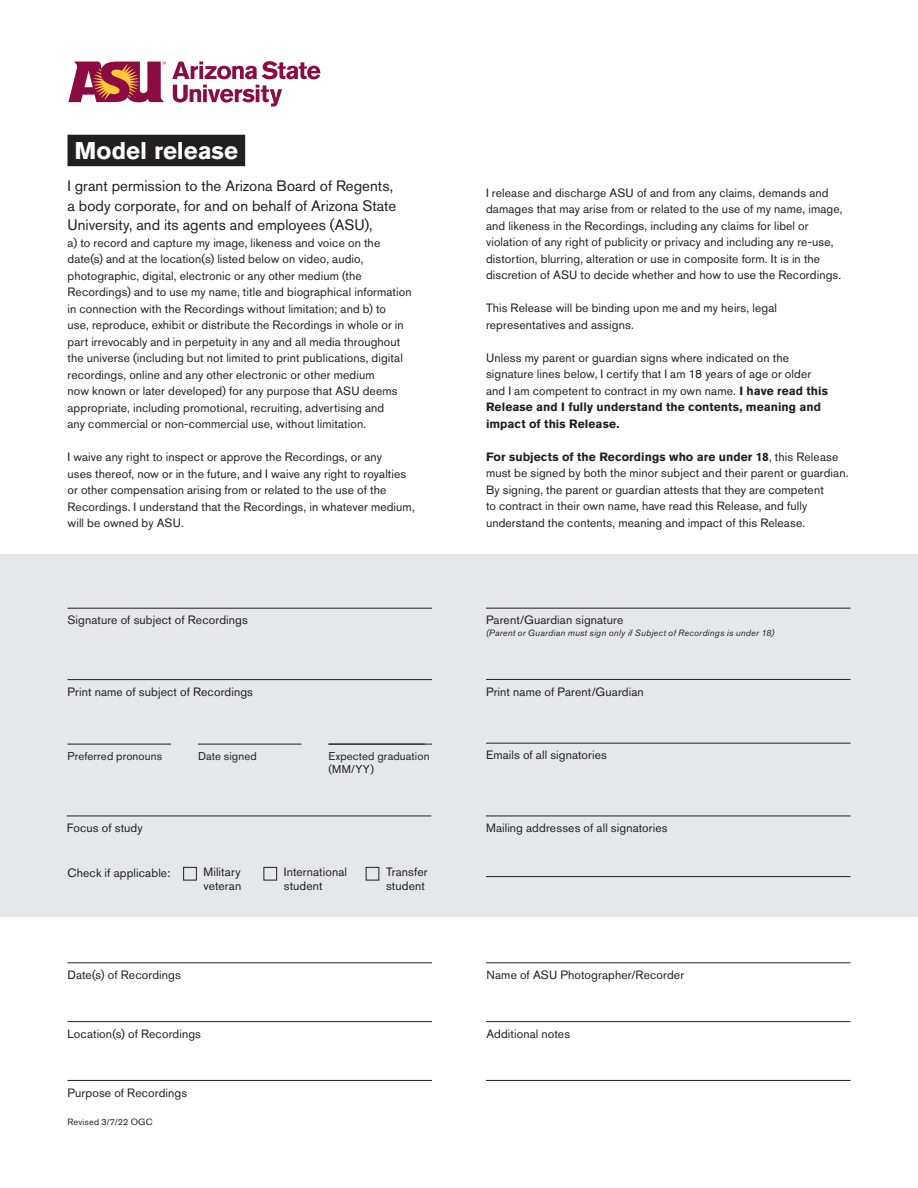
<style>
.page{position:relative;width:918px;height:1188px;background:#fff}
.page>*{position:absolute;margin:0;border:0;box-sizing:border-box;transform-origin:0 0}
.Paragraph_Style_1{font:700 24px "Akzidenz Grotesk Std";color:#fff}
.t1{font:15px/19.5px "Akzidenz Grotesk Std";letter-spacing:.005em;color:#231f20}
.t2{font:12px/16.5px "Akzidenz Grotesk Std";letter-spacing:.01em;color:#231f20}
.t3{font:11.25px/13.5px "Akzidenz Grotesk Std";letter-spacing:.015em;color:#231f20}
.t4{font:italic 9px "Akzidenz Grotesk Std";letter-spacing:.025em;color:#231f20}
.t5{font:9px "Akzidenz Grotesk Std";letter-spacing:.02em;color:#231f20}
.s1{font-weight:700}
</style>
<div class="page">
<div style="left:0;top:554px;width:918px;height:363px;background:#e6e7e9"></div>
<hr style="left:67px;top:816px;width:364px;height:1px;background:#231f20">
<hr style="left:486px;top:876px;width:364px;height:1px;background:#231f20">
<hr style="left:486px;top:816px;width:364px;height:1px;background:#231f20">
<hr style="left:486px;top:743px;width:364px;height:1px;background:#231f20">
<hr style="left:68px;top:608px;width:364px;height:1px;background:#231f20">
<hr style="left:68px;top:679px;width:364px;height:1px;background:#231f20">
<hr style="left:68px;top:744px;width:103px;height:1px;background:#231f20">
<hr style="left:198px;top:744px;width:104px;height:1px;background:#231f20">
<hr style="left:328px;top:744px;width:104px;height:1px;background:#231f20">
<hr style="left:486px;top:608px;width:364px;height:1px;background:#231f20">
<hr style="left:486px;top:679px;width:364px;height:1px;background:#231f20">
<div style="left:68px;top:135px;width:177px;height:31px;background:#231f20"></div>
<svg style="left:172px;top:61px;width:148px;height:18px"></svg>
<svg style="left:173px;top:85px;width:109px;height:22px"></svg>
<svg style="left:68px;top:61px;width:98px;height:42px"></svg>
<hr style="left:486px;top:962px;width:364px;height:1px;background:#231f20">
<hr style="left:68px;top:962px;width:364px;height:1px;background:#231f20">
<hr style="left:486px;top:1021px;width:364px;height:1px;background:#231f20">
<hr style="left:68px;top:1021px;width:364px;height:1px;background:#231f20">
<hr style="left:486px;top:1080px;width:364px;height:1px;background:#231f20">
<hr style="left:68px;top:1080px;width:364px;height:1px;background:#231f20">
<div style="left:183px;top:867px;width:14px;height:13px;border:1px solid #231f20"></div>
<div style="left:264px;top:867px;width:13px;height:13px;border:1px solid #231f20"></div>
<div style="left:366px;top:867px;width:13px;height:13px;border:1px solid #231f20"></div>
<p class="Paragraph_Style_1" style="left:75px;top:136px;width:165px">Model release</p>
<p class="t1" style="left:68px;top:176px;width:330px">I grant permission to the Arizona Board of Regents, a body corporate, for and on behalf of Arizona State<br>University, and its agents and employees (ASU),</p>
<p class="t2" style="left:68px;top:234px;width:346px">a) to record and capture my image, likeness and voice on the date(s) and at the location(s) listed below on video, audio, photographic, digital, electronic or any other medium (the Recordings) and to use my name, title and biographical information in connection with the Recordings without limitation; and b) to<br>use, reproduce, exhibit or distribute the Recordings in whole or in part irrevocably and in perpetuity in any and all media throughout the universe (including but not limited to print publications, digital recordings, online and any other electronic or other medium<br>now known or later developed) for any purpose that ASU deems appropriate, including promotional, recruiting, advertising and<br>any commercial or non-commercial use, without limitation.</p>
<p class="t2" style="left:68px;top:449px;width:349px">I waive any right to inspect or approve the Recordings, or any<br>uses thereof, now or in the future, and I waive any right to royalties or other compensation arising from or related to the use of the Recordings. I understand that the Recordings, in whatever medium, will be owned by ASU.</p>
<p class="t2" style="left:68px;top:612px;width:182px">Signature of subject of Recordings</p>
<p class="t2" style="left:68px;top:683px;width:187px">Print name of subject of Recordings</p>
<p class="t2" style="left:486px;top:184px;width:358px">I release and discharge ASU of and from any claims, demands and damages that may arise from or related to the use of my name, image, and likeness in the Recordings, including any claims for libel or violation of any right of publicity or privacy and including any re-use, distortion, blurring, alteration or use in composite form. It is in the discretion of ASU to decide whether and how to use the Recordings.</p>
<p class="t2" style="left:486px;top:300px;width:293px">This Release will be binding upon me and my heirs, legal representatives and assigns.</p>
<p class="t2" style="left:486px;top:349px;width:343px">Unless my parent or guardian signs where indicated on the signature lines below, I certify that I am 18 years of age or older and I am competent to contract in my own name. <span class="s1">I have read this Release and I fully understand the contents, meaning and impact of this Release.</span></p>
<p class="t2" style="left:486px;top:448px;width:364px"><span class="s1">For subjects of the Recordings who are under 18</span>, this Release must be signed by both the minor subject and their parent or guardian.<br>By signing, the parent or guardian attests that they are competent<br>to contract in their own name, have read this Release, and fully understand the contents, meaning and impact of this Release.</p>
<p class="t2" style="left:486px;top:612px;width:139px">Parent/Guardian signature</p>
<p class="t4" style="left:486px;top:627px;width:290px">(Parent or Guardian must sign only if Subject of Recordings is under 18)</p>
<p class="t2" style="left:486px;top:683px;width:159px">Print name of Parent/Guardian</p>
<p class="t3" style="left:68px;top:749px;width:96px">Preferred pronouns</p>
<p class="t3" style="left:198px;top:749px;width:60px">Date signed</p>
<p class="t3" style="left:328px;top:749px;width:103px">Expected graduation (MM/YY)</p>
<p class="t2" style="left:486px;top:747px;width:122px">Emails of all signatories</p>
<p class="t2" style="left:67px;top:820px;width:77px">Focus of study</p>
<p class="t2" style="left:486px;top:820px;width:183px">Mailing addresses of all signatories</p>
<p class="t2" style="left:68px;top:864px;width:104px">Check if applicable:</p>
<p class="t2" style="left:203px;top:863px;width:39px">Military</p>
<p class="t2" style="left:203px;top:878px;width:39px">veteran</p>
<p class="t2" style="left:284px;top:863px;width:65px">International</p>
<p class="t2" style="left:284px;top:878px;width:40px">student</p>
<p class="t2" style="left:386px;top:863px;width:43px">Transfer</p>
<p class="t2" style="left:386px;top:878px;width:40px">student</p>
<p class="t2" style="left:68px;top:966px;width:115px">Date(s) of Recordings</p>
<p class="t2" style="left:486px;top:966px;width:199px">Name of ASU Photographer/Recorder</p>
<p class="t2" style="left:68px;top:1025px;width:135px">Location(s) of Recordings</p>
<p class="t2" style="left:486px;top:1025px;width:85px">Additional notes</p>
<p class="t2" style="left:68px;top:1084px;width:121px">Purpose of Recordings</p>
<p class="t5" style="left:68px;top:1117px;width:87px">Revised 3/7/22 OGC</p>
</div>
